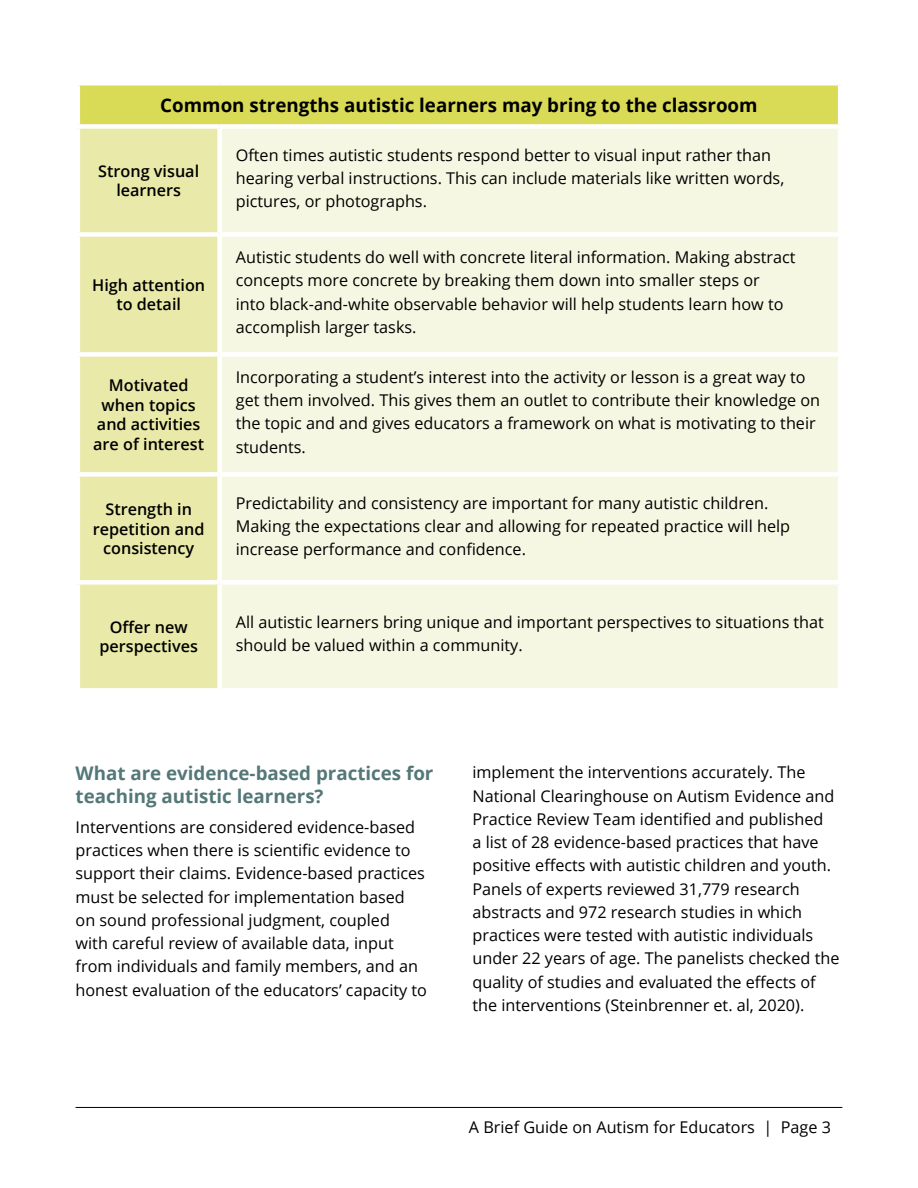
<style>
.page{position:relative;width:918px;height:1188px;background:#fff}
.page>*{position:absolute;margin:0;border:0;box-sizing:border-box;transform-origin:0 0}
.t1{font:700 18.75px/22.5px "Open Sans";color:#547777}
.t2{font:700 18.75px "Open Sans";color:#000}
.Copy{font:16.2px/23.2px "Open Sans";color:#000}
.Copy_center{font:600 16.2px/19.5px "Open Sans";color:#000;text-align:center}
</style>
<div class="page">
<hr style="left:76px;top:1107px;width:766px;height:1px;background:#000">
<div style="left:78px;top:83px;width:762px;height:43px;background:#d9da55"></div>
<div style="left:80px;top:129px;width:137px;height:559px;background:#e9e9a9"></div>
<div style="left:222px;top:129px;width:616px;height:559px;background:#f6f7e2"></div>
<div style="left:76px;top:81px;width:144px;height:5px;background:#fff"></div>
<hr style="left:76px;top:85px;width:4px;height:39px;background:#fff">
<div style="left:220px;top:81px;width:622px;height:5px;background:#fff"></div>
<hr style="left:838px;top:85px;width:4px;height:39px;background:#fff">
<div style="left:76px;top:124px;width:144px;height:5px;background:#fff"></div>
<div style="left:220px;top:124px;width:622px;height:5px;background:#fff"></div>
<div style="left:76px;top:232px;width:144px;height:5px;background:#fff"></div>
<div style="left:220px;top:232px;width:622px;height:5px;background:#fff"></div>
<div style="left:76px;top:352px;width:144px;height:5px;background:#fff"></div>
<div style="left:220px;top:352px;width:622px;height:5px;background:#fff"></div>
<div style="left:76px;top:472px;width:144px;height:5px;background:#fff"></div>
<div style="left:220px;top:472px;width:622px;height:5px;background:#fff"></div>
<div style="left:76px;top:580px;width:144px;height:5px;background:#fff"></div>
<div style="left:220px;top:580px;width:622px;height:5px;background:#fff"></div>
<h2 class="t2" style="left:160px;top:92px;width:599px">Common strengths autistic learners may bring to the classroom</h2>
<p class="Copy_center" style="left:98px;top:161px;width:102px">Strong visual learners</p>
<p class="Copy_center" style="left:92px;top:275px;width:115px">High attention to detail</p>
<p class="Copy" style="left:236px;top:143px;width:550px">Often times autistic students respond better to visual input rather than hearing verbal instructions. This can include materials like written words, pictures, or photographs.</p>
<p class="Copy" style="left:236px;top:245px;width:561px">Autistic students do well with concrete literal information. Making abstract concepts more concrete by breaking them down into smaller steps or<br>into black-and-white observable behavior will help students learn how to accomplish larger tasks.</p>
<p class="Copy_center" style="left:93px;top:375px;width:112px">Motivated when topics and activities are of interest</p>
<p class="Copy" style="left:236px;top:365px;width:586px">Incorporating a student’s interest into the activity or lesson is a great way to get them involved. This gives them an outlet to contribute their knowledge on the topic and and gives educators a framework on what is motivating to their students.</p>
<p class="Copy_center" style="left:93px;top:499px;width:113px">Strength in repetition and consistency</p>
<p class="Copy" style="left:236px;top:491px;width:556px">Predictability and consistency are important for many autistic children.<br>Making the expectations clear and allowing for repeated practice will help increase performance and confidence.</p>
<p class="Copy_center" style="left:99px;top:617px;width:100px">Offer new perspectives</p>
<p class="Copy" style="left:236px;top:610px;width:590px">All autistic learners bring unique and important perspectives to situations that should be valued within a community.</p>
<h2 class="t1" style="left:76px;top:762px;width:359px">What are evidence-based practices for teaching autistic learners?</h2>
<p class="Copy" style="left:76px;top:815px;width:353px">Interventions are considered evidence-based practices when there is scientific evidence to support their claims. Evidence-based practices must be selected for implementation based on sound professional judgment, coupled<br>with careful review of available data, input from individuals and family members, and an honest evaluation of the educators’ capacity to</p>
<p class="Copy" style="left:472px;top:761px;width:368px">implement the interventions accurately. The National Clearinghouse on Autism Evidence and Practice Review Team identified and published<br>a list of 28 evidence-based practices that have positive effects with autistic children and youth.<br>Panels of experts reviewed 31,779 research abstracts and 972 research studies in which practices were tested with autistic individuals under 22 years of age. The panelists checked the quality of studies and evaluated the effects of the interventions (Steinbrenner et. al, 2020).</p>
<p class="Copy" style="left:469px;top:1115px;width:364px">A Brief Guide on Autism for Educators | Page 3</p>
</div>
